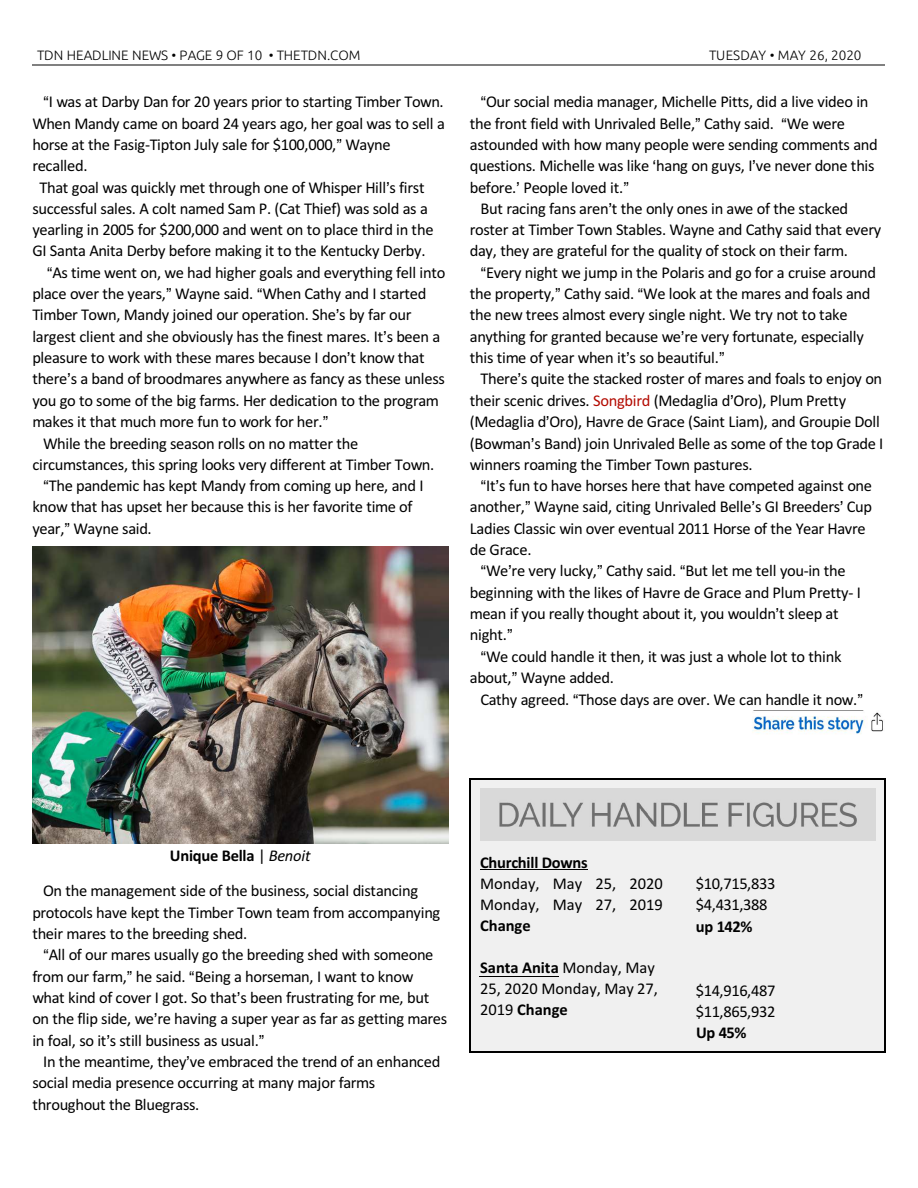
<style>
.page{position:relative;width:918px;height:1188px;background:#fff}
.page>*{position:absolute;margin:0;border:0;box-sizing:border-box;transform-origin:0 0}
.t1{font:16.5px/21.3px "Calibri";letter-spacing:-.02em;color:#000}
.t2{font:16.5px/21.3px "Calibri";color:#000}
.t3{font:700 16.5px "Calibri";letter-spacing:-.01em;color:#000}
.t4{font:300 13.5px "Ubuntu";color:#000}
.s1{color:#b30a00}
.s2{font-weight:400}
.s3{font-weight:400;font-style:italic}
.s4{font-weight:700}
</style>
<div class="page">
<hr style="left:32px;top:64px;width:853px;height:1px;background:#808080">
<img style="left:32px;top:547px;width:416px;height:297px">
<div style="left:470px;top:778px;width:415px;height:275px;background:#f0f0f0"></div>
<img style="left:480px;top:789px;width:395px;height:51px">
<hr style="left:480px;top:870px;width:108px;height:1px;background:#000">
<hr style="left:480px;top:976px;width:79px;height:1px;background:#000">
<hr style="left:470px;top:778px;width:1px;height:275px;background:#000">
<hr style="left:884px;top:778px;width:1px;height:275px;background:#000">
<hr style="left:470px;top:778px;width:415px;height:1px;background:#000">
<hr style="left:470px;top:1052px;width:415px;height:1px;background:#000">
<img style="left:752px;top:710px;width:131px;height:24px">
<p class="t4" style="left:37px;top:49px;width:325px">TDN HEADLINE NEWS • PAGE 9 OF 10 • THETDN.COM</p>
<p class="t4" style="left:709px;top:49px;width:154px">TUESDAY • MAY 26, 2020</p>
<p class="t1" style="left:49px;top:93px;width:396px">I was at Darby Dan for 20 years prior to starting Timber Town.</p>
<p class="t1" style="left:32px;top:114px;width:414px">When Mandy came on board 24 years ago, her goal was to sell a</p>
<p class="t1" style="left:32px;top:135px;width:360px">horse at the Fasig-Tipton July sale for $100,000, Wayne</p>
<p class="t1" style="left:32px;top:156px;width:57px">recalled.</p>
<p class="t1" style="left:40px;top:178px;width:387px">That goal was quickly met through one of Whisper Hill s first</p>
<p class="t1" style="left:32px;top:199px;width:397px">successful sales. A colt named Sam P. (Cat Thief) was sold as a</p>
<p class="t1" style="left:32px;top:220px;width:403px">yearling in 2005 for $200,000 and went on to place third in the</p>
<p class="t1" style="left:32px;top:242px;width:395px">GI Santa Anita Derby before making it to the Kentucky Derby.</p>
<p class="t1" style="left:52px;top:263px;width:394px">As time went on, we had higher goals and everything fell into</p>
<p class="t1" style="left:32px;top:284px;width:396px">place over the years, Wayne said. When Cathy and I started</p>
<p class="t1" style="left:32px;top:306px;width:381px">Timber Town, Mandy joined our operation. She s by far our</p>
<p class="t1" style="left:32px;top:327px;width:409px">largest client and she obviously has the finest mares. It s been a</p>
<p class="t1" style="left:32px;top:348px;width:394px">pleasure to work with these mares because I don t know that</p>
<p class="t1" style="left:32px;top:370px;width:414px">there s a band of broodmares anywhere as fancy as these unless</p>
<p class="t1" style="left:32px;top:391px;width:408px">you go to some of the big farms. Her dedication to the program</p>
<p class="t1" style="left:32px;top:412px;width:292px">makes it that much more fun to work for her.</p>
<p class="t1" style="left:43px;top:434px;width:317px">While the breeding season rolls on no matter the</p>
<p class="t1" style="left:32px;top:455px;width:403px">circumstances, this spring looks very different at Timber Town.</p>
<p class="t1" style="left:49px;top:476px;width:376px">The pandemic has kept Mandy from coming up here, and I</p>
<p class="t1" style="left:32px;top:498px;width:382px">know that has upset her because this is her favorite time of</p>
<p class="t1" style="left:32px;top:519px;width:121px">year, Wayne said.</p>
<p class="t1" style="left:486px;top:93px;width:384px">Our social media manager, Michelle Pitts, did a live video in</p>
<p class="t1" style="left:470px;top:114px;width:377px">the front field with Unrivaled Belle, Cathy said. We were</p>
<p class="t1" style="left:470px;top:135px;width:410px">astounded with how many people were sending comments and</p>
<p class="t1" style="left:470px;top:156px;width:406px">questions. Michelle was like hang on guys, I ve never done this</p>
<p class="t1" style="left:470px;top:178px;width:155px">before. People loved it.</p>
<p class="t1" style="left:481px;top:199px;width:369px">But racing fans aren t the only ones in awe of the stacked</p>
<p class="t1" style="left:470px;top:220px;width:413px">roster at Timber Town Stables. Wayne and Cathy said that every</p>
<p class="t1" style="left:470px;top:242px;width:380px">day, they are grateful for the quality of stock on their farm.</p>
<p class="t1" style="left:486px;top:263px;width:391px">Every night we jump in the Polaris and go for a cruise around</p>
<p class="t1" style="left:470px;top:284px;width:402px">the property, Cathy said. We look at the mares and foals and</p>
<p class="t1" style="left:470px;top:306px;width:379px">the new trees almost every single night. We try not to take</p>
<p class="t1" style="left:470px;top:327px;width:396px">anything for granted because we re very fortunate, especially</p>
<p class="t1" style="left:470px;top:348px;width:251px">this time of year when it s so beautiful.</p>
<p class="t1" style="left:481px;top:370px;width:403px">There s quite the stacked roster of mares and foals to enjoy on</p>
<p class="t1" style="left:470px;top:391px;width:378px">their scenic drives. <span class="s1">Songbird</span> (Medaglia d Oro), Plum Pretty</p>
<p class="t1" style="left:470px;top:412px;width:412px">(Medaglia d Oro), Havre de Grace (Saint Liam), and Groupie Doll</p>
<p class="t1" style="left:470px;top:434px;width:415px">(Bowman s Band) join Unrivaled Belle as some of the top Grade I</p>
<p class="t1" style="left:470px;top:455px;width:284px">winners roaming the Timber Town pastures.</p>
<p class="t1" style="left:486px;top:476px;width:387px">It s fun to have horses here that have competed against one</p>
<p class="t1" style="left:470px;top:498px;width:404px">another, Wayne said, citing Unrivaled Belle s GI Breeders Cup</p>
<p class="t1" style="left:470px;top:519px;width:397px">Ladies Classic win over eventual 2011 Horse of the Year Havre</p>
<p class="t1" style="left:470px;top:540px;width:63px">de Grace.</p>
<p class="t1" style="left:486px;top:562px;width:361px">We re very lucky, Cathy said. But let me tell you-in the</p>
<p class="t1" style="left:470px;top:583px;width:393px">beginning with the likes of Havre de Grace and Plum Pretty- I</p>
<p class="t1" style="left:470px;top:604px;width:370px">mean if you really thought about it, you wouldn t sleep at</p>
<p class="t1" style="left:470px;top:626px;width:39px">night.</p>
<p class="t1" style="left:486px;top:647px;width:357px">We could handle it then, it was just a whole lot to think</p>
<p class="t1" style="left:470px;top:668px;width:146px">about, Wayne added.</p>
<p class="t1" style="left:481px;top:690px;width:378px">Cathy agreed. Those days are over. We can handle it now.</p>
<p class="t3" style="left:170px;top:848px;width:142px">Unique Bella <span class="s2">|</span> <span class="s3">Benoit</span></p>
<p class="t3" style="left:480px;top:855px;width:109px">Churchill Downs</p>
<p class="t1" style="left:32px;top:882px;width:409px;text-indent:11px">On the management side of the business, social distancing protocols have kept the Timber Town team from accompanying their mares to the breeding shed.</p>
<p class="t1" style="left:32px;top:946px;width:416px;text-indent:16px">All of our mares usually go the breeding shed with someone from our farm, he said. Being a horseman, I want to know what kind of cover I got. So that s been frustrating for me, but on the flip side, we re having a super year as far as getting mares in foal, so it s still business as usual.</p>
<p class="t1" style="left:32px;top:1052px;width:409px;text-indent:11px">In the meantime, they ve embraced the trend of an enhanced social media presence occurring at many major farms throughout the Bluegrass.</p>
<p class="t2" style="left:480px;top:874px;width:184px">Monday, May 25, 2020<br>Monday, May 27, 2019</p>
<p class="t3" style="left:480px;top:919px;width:52px">Change</p>
<p class="t2" style="left:480px;top:958px;width:179px"><span class="s4">Santa Anita</span> Monday, May<br>25, 2020 Monday, May 27,<br>2019 <span class="s4">Change</span></p>
<p class="t1" style="left:696px;top:874px;width:81px">$10,715,833 $4,431,388</p>
<p class="t3" style="left:696px;top:919px;width:58px">up 142%</p>
<p class="t1" style="left:696px;top:981px;width:81px">$14,916,487 $11,865,932</p>
<p class="t3" style="left:696px;top:1026px;width:52px">Up 45%</p>
</div>
